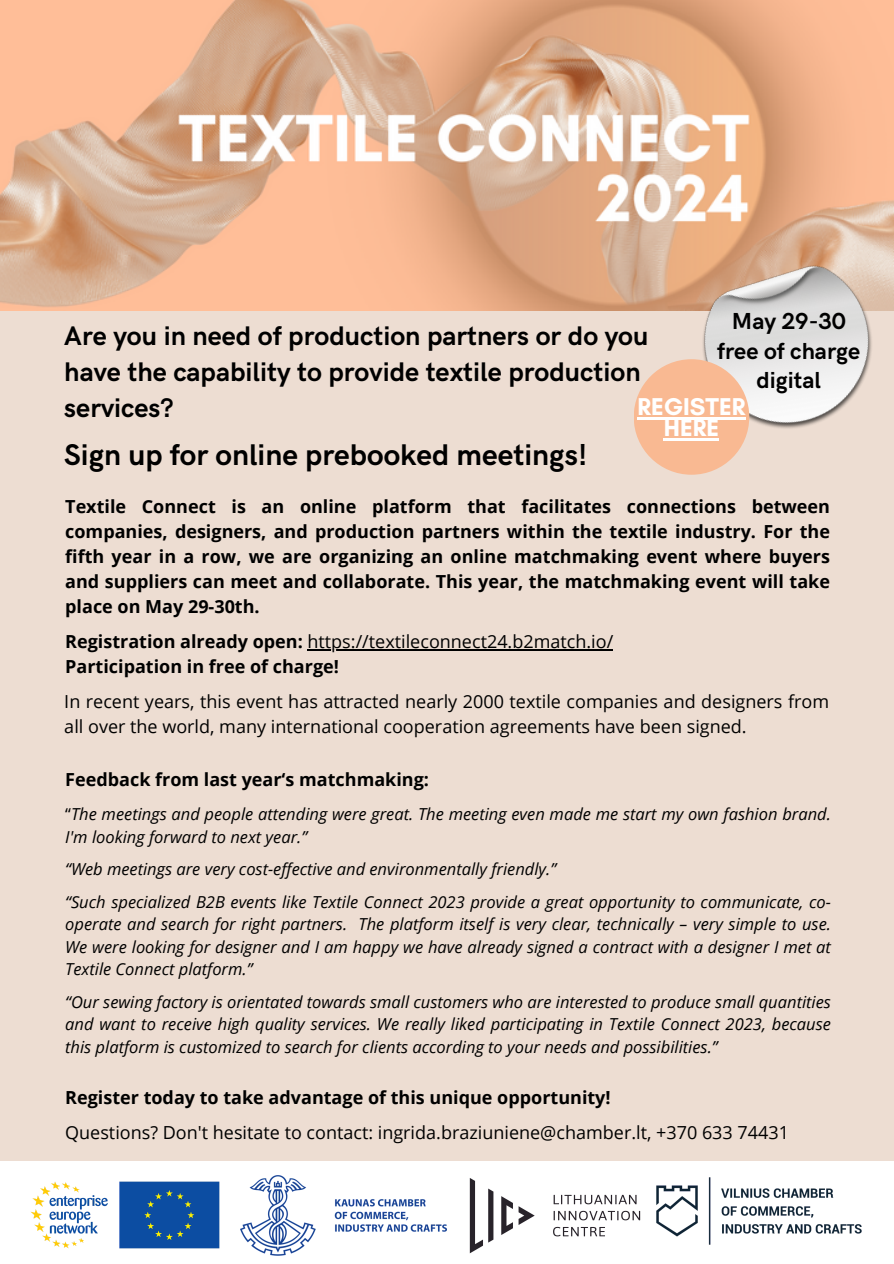
<style>
.page{position:relative;width:894px;height:1264px;background:#fff}
.page>*{position:absolute;margin:0;border:0;box-sizing:border-box;transform-origin:0 0}
.t1{font:700 30px "HK Grotesk";color:#000}
.t2{font:700 27px/36px "HK Grotesk";color:#000}
.t3{font:700 24.75px/21.3px "Glacial Indifference";color:#fff;text-align:center}
.t4{font:700 23.25px/29.2px "HK Grotesk";color:#000;text-align:center}
.t5{font:700 18px/25px "Open Sans";color:#000;text-align:justify}
.t6{font:18px/25px "Open Sans";color:#000}
.t7{font:italic 16.5px/22.5px "Open Sans";color:#000;text-align:justify}
.s1{font-weight:700}
.s2{font-style:normal}
</style>
<div class="page">
<img style="left:10px;top:1160px;width:231px;height:89px">
<img style="left:469px;top:1178px;width:172px;height:76px">
<img style="left:656px;top:1177px;width:206px;height:68px">
<img style="left:240px;top:1175px;width:206px;height:80px">
<div style="left:0;top:310px;width:893px;height:850px;background:#edddd2"></div>
<img style="left:0;top:0;width:893px;height:310px">
<img style="left:671px;top:229px;width:222px;height:231px">
<div style="left:633px;top:359px;width:116px;height:116px;background:#f9b992;border-radius:50%"></div>
<hr style="left:637px;top:417px;width:108px;height:2px;background:#fff">
<hr style="left:663px;top:438px;width:56px;height:2px;background:#fff">
<hr style="left:307px;top:649px;width:306px;height:1px;background:#000">
<p class="t4" style="left:717px;top:308px;width:144px">May 29-30 free of charge digital</p>
<p class="t3" style="left:637px;top:395px;width:109px">REGISTER<br>HERE</p>
<h4 class="t2" style="left:64px;top:319px;width:585px">Are you in need of production partners or do you have the capability to provide textile production services?</h4>
<p class="t1" style="left:64px;top:438px;width:524px">Sign up for online prebooked meetings!</p>
<h4 class="t5" style="left:65px;top:493px;width:766px">Textile Connect is an online platform that facilitates connections between companies, designers, and production partners within the textile industry. For the fifth year in a row, we are organizing an online matchmaking event where buyers and suppliers can meet and collaborate. This year, the matchmaking event will take place on May 29-30th.</h4>
<p class="t6" style="left:65px;top:628px;width:549px"><span class="s1">Registration already open:</span> https://textileconnect24.b2match.io/</p>
<p class="t5" style="left:65px;top:653px;width:275px">Participation in free of charge!</p>
<p class="t6" style="left:64px;top:688px;width:766px">In recent years, this event has attracted nearly 2000 textile companies and designers from all over the world, many international cooperation agreements have been signed.</p>
<h4 class="t5" style="left:65px;top:766px;width:365px">Feedback from last year‘s matchmaking:</h4>
<p class="t7" style="left:65px;top:802px;width:767px"><span class="s2">“</span>The meetings and people attending were great. The meeting even made me start my own fashion brand.<br>I'm looking forward to next year.”</p>
<p class="t7" style="left:65px;top:857px;width:492px">“Web meetings are very cost-effective and environmentally friendly.”</p>
<p class="t7" style="left:65px;top:889px;width:767px">“Such specialized B2B events like Textile Connect 2023 provide a great opportunity to communicate, co&shy;operate and search for right partners. The platform itself is very clear, technically – very simple to use.<br>We were looking for designer and I am happy we have already signed a contract with a designer I met at Textile Connect platform.”</p>
<p class="t7" style="left:65px;top:989px;width:767px">“Our sewing factory is orientated towards small customers who are interested to produce small quantities and want to receive high quality services. We really liked participating in Textile Connect 2023, because this platform is customized to search for clients according to your needs and possibilities.”</p>
<p class="t5" style="left:65px;top:1084px;width:547px">Register today to take advantage of this unique opportunity!</p>
<p class="t6" style="left:65px;top:1119px;width:725px">Questions? Don't hesitate to contact: ingrida.braziuniene@chamber.lt, +370 633 74431</p>
</div>
